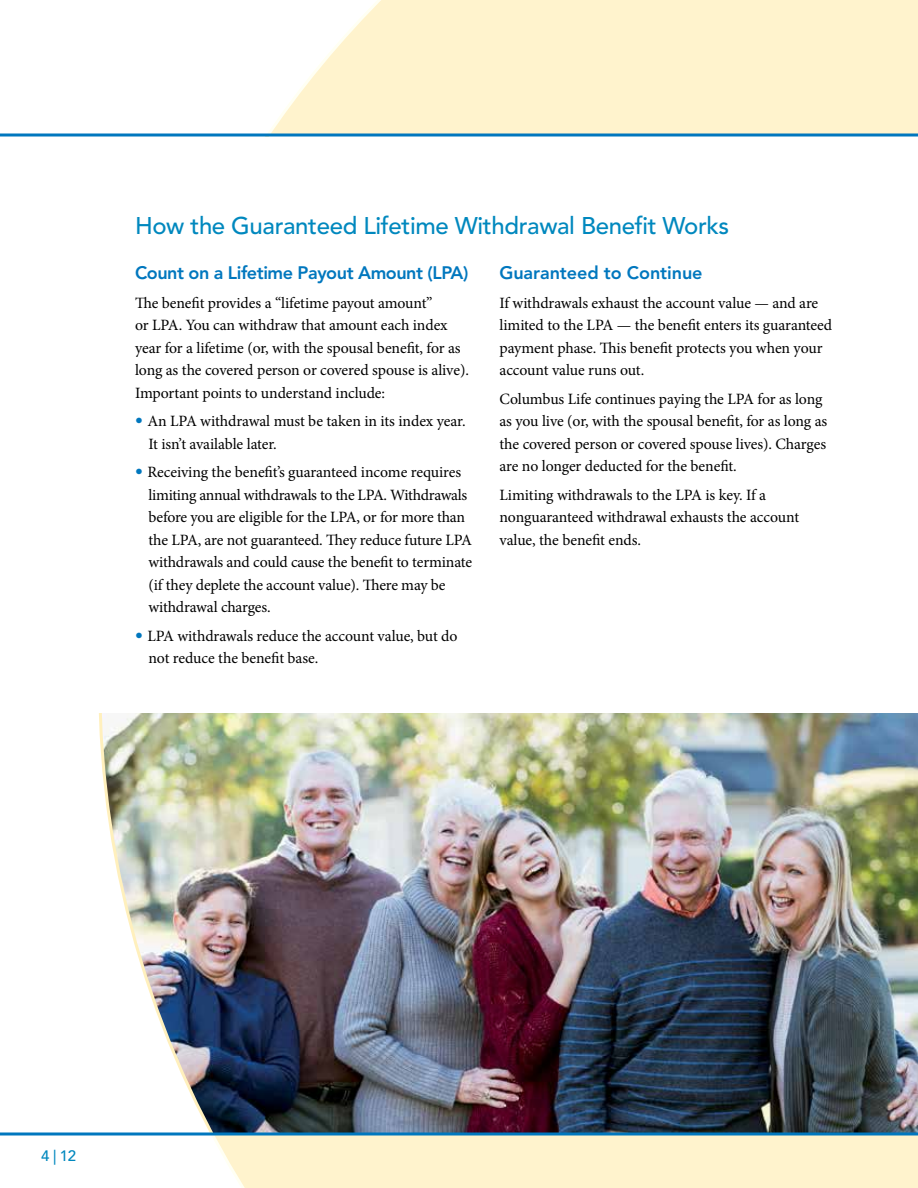
<style>
.page{position:relative;width:918px;height:1188px;background:#fff}
.page>*{position:absolute;margin:0;border:0;box-sizing:border-box;transform-origin:0 0}
.t1{font:500 24px "Avenir LT Std";letter-spacing:-.015em;color:#0088be}
.t2{font:800 18px "Avenir LT Std";letter-spacing:-.025em;color:#0077be}
.t3{font:800 18px "Avenir LT Std";letter-spacing:-.005em;color:#0077be}
.t4{font:15.75px/22.5px "Minion Pro";letter-spacing:-.01em;color:#000}
.t5{font:500 15px "Avenir LT Std";color:#0088be}
.s1{font-family:"Avenir LT Std";font-weight:900;color:#0077be}
</style>
<div class="page">
<img style="left:404px;top:713px;width:514px;height:419px">
<img style="left:0;top:136px;width:404px;height:996px">
<img style="left:97px;top:713px;width:162px;height:419px">
<div style="left:70px;top:137px;width:848px;height:576px;background:#fff"></div>
<svg style="left:0;top:0;width:918px;height:134px;fill:#fff3cd"></svg>
<div style="left:212px;top:1136px;width:706px;height:52px;background:#fff3cd"></div>
<hr style="left:0;top:134px;width:918px;height:2px;background:#0077be">
<svg style="left:0;top:1132px;width:918px;height:4px;background:#2c85b7"></svg>
<h1 class="t1" style="left:135px;top:212px;width:596px">How the Guaranteed Lifetime Withdrawal Benefit Works</h1>
<p class="t2" style="left:135px;top:262px;width:335px">Count on a Lifetime Payout Amount (LPA)</p>
<p class="t4" style="left:135px;top:291px;width:335px">The benefit provides a “lifetime payout amount”<br>or LPA. You can withdraw that amount each index year for a lifetime (or, with the spousal benefit, for as long as the covered person or covered spouse is alive).<br>Important points to understand include:</p>
<p class="t4" style="left:148px;top:410px;width:319px;text-indent:-13px"><span class="s1">•</span> An LPA withdrawal must be taken in its index year.<br>It isn’t available later.</p>
<p class="t4" style="left:149px;top:461px;width:325px;text-indent:-14px"><span class="s1">•</span> Receiving the benefit’s guaranteed income requires limiting annual withdrawals to the LPA. Withdrawals before you are eligible for the LPA, or for more than the LPA, are not guaranteed. They reduce future LPA withdrawals and could cause the benefit to terminate (if they deplete the account value). There may be withdrawal charges.</p>
<p class="t4" style="left:149px;top:625px;width:311px;text-indent:-13px"><span class="s1">•</span> LPA withdrawals reduce the account value, but do not reduce the benefit base.</p>
<p class="t3" style="left:500px;top:262px;width:205px">Guaranteed to Continue</p>
<p class="t4" style="left:500px;top:291px;width:334px">If withdrawals exhaust the account value — and are limited to the LPA — the benefit enters its guaranteed payment phase. This benefit protects you when your account value runs out.</p>
<p class="t4" style="left:500px;top:387px;width:329px">Columbus Life continues paying the LPA for as long as you live (or, with the spousal benefit, for as long as the covered person or covered spouse lives). Charges are no longer deducted for the benefit.</p>
<p class="t4" style="left:500px;top:483px;width:301px">Limiting withdrawals to the LPA is key. If a nonguaranteed withdrawal exhausts the account value, the benefit ends.</p>
<p class="t5" style="left:41px;top:1147px;width:36px">4 | 12</p>
</div>
